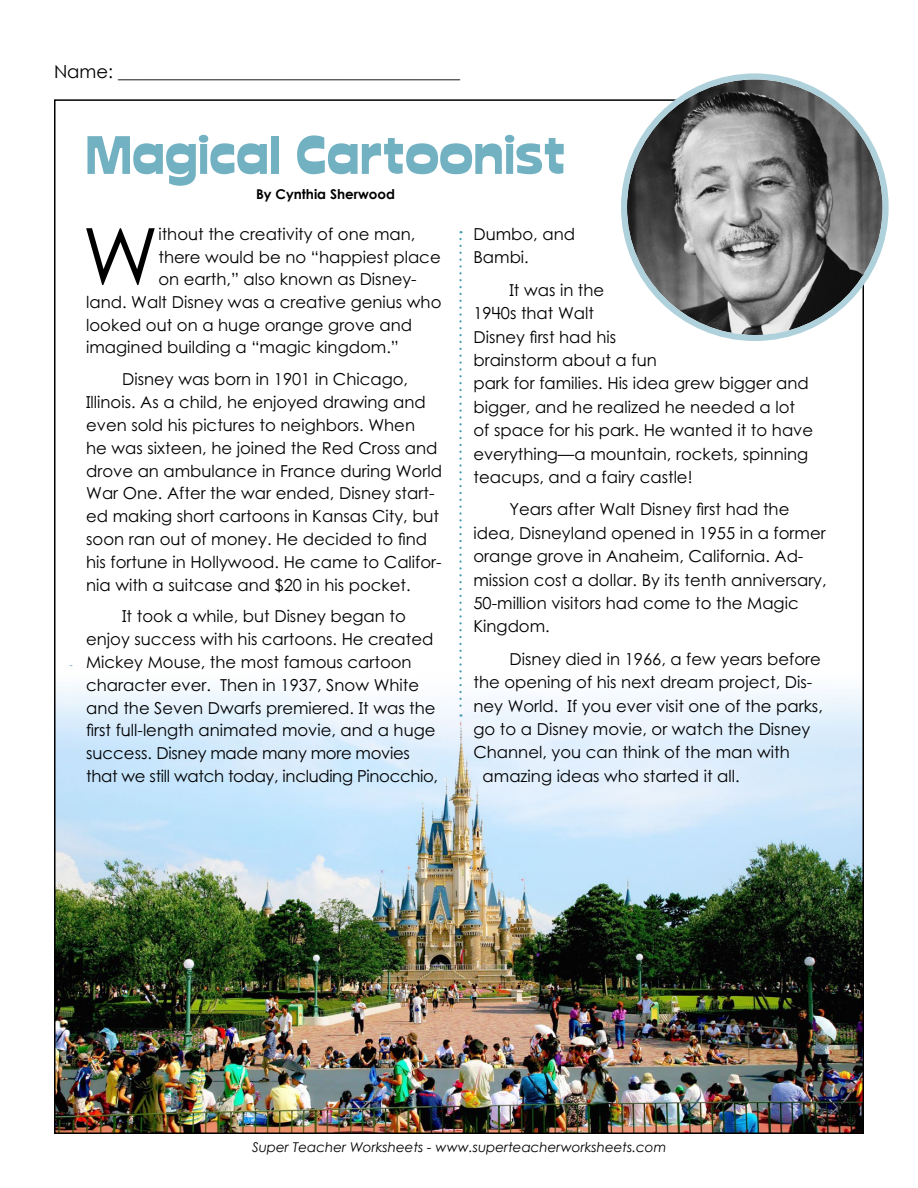
<style>
.page{position:relative;width:918px;height:1188px;background:#fff}
.page>*{position:absolute;margin:0;border:0;box-sizing:border-box;transform-origin:0 0}
.t1{font:79.2px "Century STW4";color:#000}
.t2{font:54px "Cuckoo";color:#72b1c2}
.t3{font:18px "Century Gothic 2";color:#000}
.t4{font:16.5px/22.8px "Century STW4";color:#000}
.t5{font:italic 13.5px "Century Gothic 2";color:#000}
.t6{font:700 13.5px "Century STW3";color:#000}
</style>
<div class="page">
<img style="left:54px;top:99px;width:811px;height:1035px">
<img style="left:627px;top:79px;width:256px;height:256px;border-radius:128px">
<div style="left:621px;top:73px;width:268px;height:268px;border:6px solid #aed1db;border-radius:50%"></div>
<svg style="left:459px;top:239px;width:3px;height:478px"></svg>
<p class="t3" style="left:54px;top:59px;width:408px">Name: ______________________________________</p>
<h2 class="t2" style="left:85px;top:126px;width:482px">Magical Cartoonist</h2>
<p class="t6" style="left:256px;top:184px;width:141px">By Cynthia Sherwood</p>
<h1 class="t1" style="left:82px;top:201px;width:77px">W</h1>
<p class="t4" style="left:158px;top:222px;width:259px">ithout the creativity of one man,</p>
<p class="t4" style="left:158px;top:245px;width:284px">there would be no “happiest place</p>
<p class="t4" style="left:158px;top:267px;width:260px">on earth,” also known as Disney-</p>
<p class="t4" style="left:86px;top:290px;width:357px">land. Walt Disney was a creative genius who</p>
<p class="t4" style="left:86px;top:313px;width:328px">looked out on a huge orange grove and</p>
<p class="t4" style="left:86px;top:336px;width:314px">imagined building a “magic kingdom.”</p>
<p class="t4" style="left:86px;top:368px;width:357px;text-indent:36px">Disney was born in 1901 in Chicago, Illinois. As a child, he enjoyed drawing and even sold his pictures to neighbors. When<br>he was sixteen, he joined the Red Cross and drove an ambulance in France during World War One. After the war ended, Disney start&shy;ed making short cartoons in Kansas City, but soon ran out of money. He decided to find his fortune in Hollywood. He came to Califor&shy;nia with a suitcase and $20 in his pocket.</p>
<p class="t4" style="left:86px;top:605px;width:353px;text-indent:36px">It took a while, but Disney began to enjoy success with his cartoons. He created Mickey Mouse, the most famous cartoon character ever. Then in 1937, Snow White and the Seven Dwarfs premiered. It was the first full-length animated movie, and a huge success. Disney made many more movies that we still watch today, including Pinocchio,</p>
<p class="t4" style="left:473px;top:222px;width:103px;line-height:23.4px">Dumbo, and<br>Bambi.</p>
<p class="t4" style="left:473px;top:278px;width:341px;line-height:23.4px;text-indent:36px">It was in the<br>1940s that Walt<br>Disney first had his<br>brainstorm about a fun<br>park for families. His idea grew bigger and bigger, and he realized he needed a lot of space for his park. He wanted it to have everything—a mountain, rockets, spinning teacups, and a fairy castle!</p>
<p class="t4" style="left:473px;top:498px;width:355px;line-height:23.4px;text-indent:36px">Years after Walt Disney first had the idea, Disneyland opened in 1955 in a former orange grove in Anaheim, California. Ad&shy;mission cost a dollar. By its tenth anniversary, 50-million visitors had come to the Magic Kingdom.</p>
<p class="t4" style="left:509px;top:647px;width:313px">Disney died in 1966, a few years before</p>
<p class="t4" style="left:473px;top:671px;width:340px">the opening of his next dream project, Dis-</p>
<p class="t4" style="left:473px;top:694px;width:351px">ney World. If you ever visit one of the parks,</p>
<p class="t4" style="left:473px;top:717px;width:338px">go to a Disney movie, or watch the Disney</p>
<p class="t4" style="left:473px;top:741px;width:318px">Channel, you can think of the man with</p>
<p class="t4" style="left:483px;top:764px;width:259px">amazing ideas who started it all.</p>
<p class="t5" style="left:252px;top:1137px;width:416px">Super Teacher Worksheets - www.superteacherworksheets.com</p>
</div>
